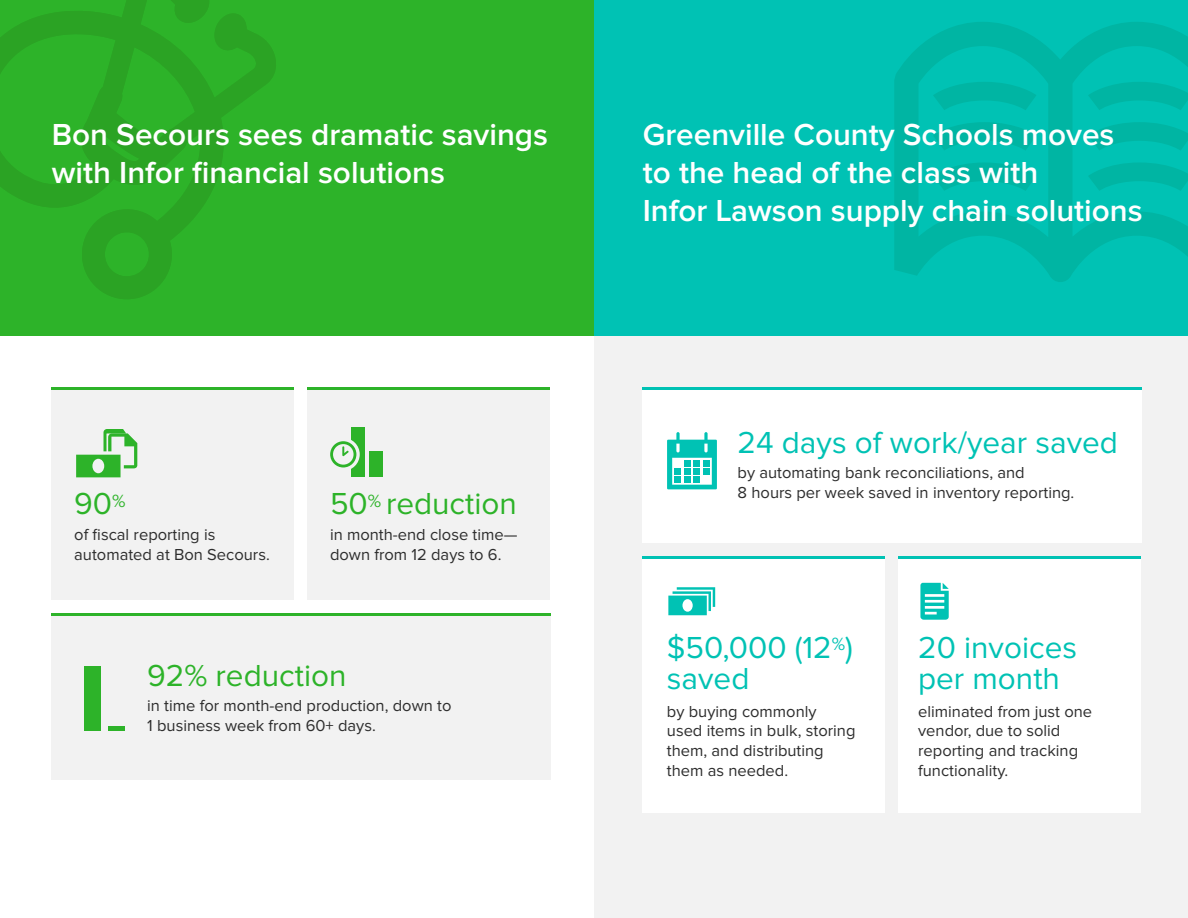
<style>
.page{position:relative;width:1188px;height:918px;background:#fff}
.page>*{position:absolute;margin:0;border:0;box-sizing:border-box;transform-origin:0 0}
.t1{font:600 31.5px/37.8px "Proxima Nova";color:#fff}
.t2{font:31.5px/31.5px "Proxima Nova";color:#00c2b4}
.t3{font:31.5px "Proxima Nova";color:#2db329}
.t4{font:16.5px/19.8px "Proxima Nova";color:#2d2d2d}
</style>
<div class="page">
<div style="left:594px;top:336px;width:594px;height:582px;background:#f2f2f2"></div>
<div style="left:642px;top:387px;width:500px;height:156px;background:#fff"></div>
<hr style="left:642px;top:387px;width:500px;height:3px;background:#00c2b4">
<div style="left:642px;top:556px;width:243px;height:257px;background:#fff"></div>
<div style="left:898px;top:556px;width:244px;height:257px;background:#fff"></div>
<svg style="left:642px;top:556px;width:243px;height:3px"></svg>
<svg style="left:898px;top:556px;width:244px;height:4px"></svg>
<div style="left:51px;top:387px;width:243px;height:213px;background:#f2f2f2"></div>
<div style="left:51px;top:614px;width:499px;height:166px;background:#f2f2f2"></div>
<div style="left:308px;top:387px;width:242px;height:213px;background:#f2f2f2"></div>
<div style="left:594px;top:0;width:594px;height:336px;background:#00c2b4"></div>
<svg style="left:920px;top:583px;width:29px;height:37px"></svg>
<svg style="left:668px;top:587px;width:47px;height:28px"></svg>
<svg style="left:667px;top:432px;width:50px;height:57px"></svg>
<div style="left:84px;top:666px;width:16px;height:64px;background:#2db329"></div>
<hr style="left:108px;top:726px;width:16px;height:4px;background:#2db329">
<div style="left:351px;top:428px;width:13px;height:49px;background:#2db329"></div>
<div style="left:369px;top:452px;width:13px;height:25px;background:#2db329"></div>
<svg style="left:330px;top:440px;width:30px;height:29px"></svg>
<svg style="left:76px;top:429px;width:61px;height:49px"></svg>
<hr style="left:51px;top:387px;width:243px;height:3px;background:#2db329">
<hr style="left:51px;top:614px;width:499px;height:2px;background:#2db329">
<hr style="left:308px;top:387px;width:242px;height:3px;background:#2db329">
<div style="left:0;top:0;width:594px;height:336px;background:#2db329"></div>
<svg style="left:0;top:0;width:276px;height:299px"></svg>
<svg style="left:894px;top:22px;width:294px;height:260px"></svg>
<h1 class="t1" style="left:52px;top:117px;width:498px">Bon Secours sees dramatic savings with Infor financial solutions</h1>
<h1 class="t1" style="left:643px;top:117px;width:501px">Greenville County Schools moves to the head of the class with<br>Infor Lawson supply chain solutions</h1>
<h1 class="t3" style="left:74px;top:490px;width:53px">90<sup>%</sup></h1>
<p class="t4" style="left:74px;top:525px;width:197px">of fiscal reporting is automated at Bon Secours.</p>
<h1 class="t3" style="left:330px;top:490px;width:189px">50<sup>%</sup> reduction</h1>
<p class="t4" style="left:330px;top:525px;width:189px">in month-end close time— down from 12 days to 6.</p>
<h1 class="t3" style="left:147px;top:661px;width:201px">92% reduction</h1>
<p class="t4" style="left:147px;top:697px;width:306px">in time for month-end production, down to<br>1 business week from 60+ days.</p>
<h1 class="t2" style="left:738px;top:428px;width:382px">24 days of work/year saved</h1>
<p class="t4" style="left:738px;top:463px;width:338px">by automating bank reconciliations, and<br>8 hours per week saved in inventory reporting.</p>
<h1 class="t2" style="left:667px;top:633px;width:188px">$50,000 (12<sup>%</sup>) saved</h1>
<p class="t4" style="left:667px;top:702px;width:190px">by buying commonly used items in bulk, storing them, and distributing them as needed.</p>
<h1 class="t2" style="left:918px;top:633px;width:160px">20 invoices per month</h1>
<p class="t4" style="left:918px;top:702px;width:176px">eliminated from just one vendor, due to solid reporting and tracking functionality.</p>
</div>
